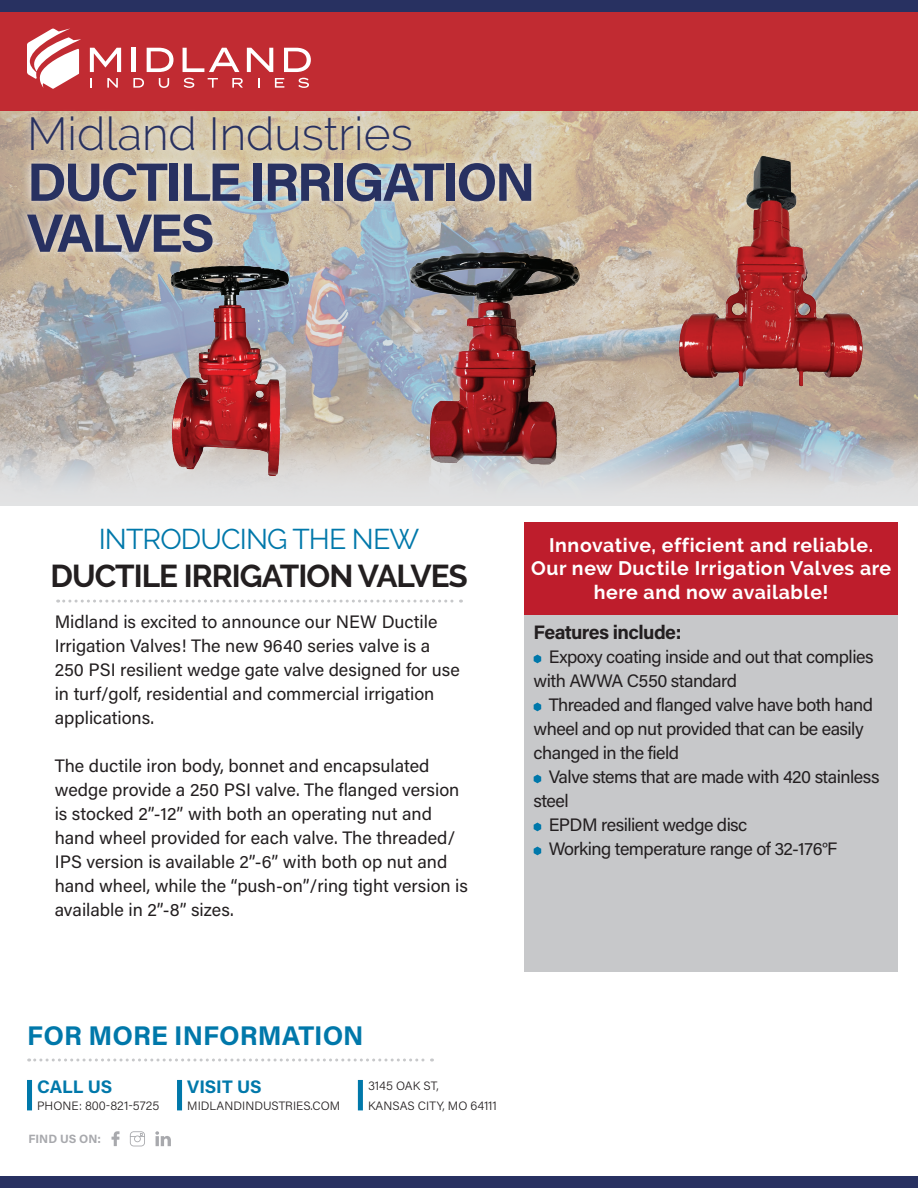
<style>
.page{position:relative;width:918px;height:1188px;background:#fff}
.page>*{position:absolute;margin:0;border:0;box-sizing:border-box;transform-origin:0 0}
.t1{font:700 54px/51px "Acumin Pro";letter-spacing:-.05em;color:#283161}
.t2{font:300 46.05px "Raleway";color:#283161}
.t3{font:700 31.5px "Raleway";letter-spacing:-.03em;color:#231f20}
.t4{font:28.5px "Raleway";letter-spacing:-.03em;color:#0078aa}
.t5{font:700 27px "Acumin Pro";color:#0078aa}
.t6{font:700 19.5px/23.4px "Raleway";letter-spacing:.03em;color:#fff;text-align:center}
.t7{font:700 19.5px "Acumin Pro";letter-spacing:-.03em;color:#231f20}
.t8{font:700 18.15px "Acumin Pro";letter-spacing:-.005em;color:#0078aa}
.t9{font:18px/24px "Acumin Pro";letter-spacing:-.005em;color:#231f20}
.t10{font:18px/24px "Acumin Pro";letter-spacing:-.03em;color:#231f20}
.t11{font:300 12.15px/19.5px "Acumin Pro";color:#231f20}
.t12{font:700 12px "Acumin Pro";color:#a8a9ad}
</style>
<div class="page">
<svg style="left:0;top:110px;width:918px;height:396px"></svg>
<div style="left:0;top:0;width:918px;height:110px;background:#c12b32"></div>
<div style="left:0;top:0;width:918px;height:12px;background:#283161"></div>
<div style="left:0;top:1176px;width:918px;height:12px;background:#283161"></div>
<svg style="left:90px;top:48px;width:31px;height:24px"></svg>
<hr style="left:132px;top:48px;width:4px;height:24px;background:#fff">
<svg style="left:147px;top:48px;width:27px;height:24px"></svg>
<svg style="left:183px;top:48px;width:56px;height:24px"></svg>
<svg style="left:247px;top:48px;width:26px;height:24px"></svg>
<svg style="left:284px;top:48px;width:27px;height:24px"></svg>
<svg style="left:90px;top:78px;width:2px;height:10px"></svg>
<svg style="left:107px;top:78px;width:11px;height:10px"></svg>
<svg style="left:133px;top:78px;width:11px;height:10px"></svg>
<svg style="left:159px;top:78px;width:10px;height:10px"></svg>
<svg style="left:184px;top:78px;width:10px;height:10px"></svg>
<svg style="left:208px;top:78px;width:10px;height:10px"></svg>
<svg style="left:232px;top:78px;width:11px;height:10px"></svg>
<svg style="left:275px;top:78px;width:9px;height:10px"></svg>
<svg style="left:298px;top:78px;width:11px;height:10px"></svg>
<svg style="left:27px;top:28px;width:54px;height:61px"></svg>
<div style="left:18px;top:107px;width:523px;height:155px;background:#fff;opacity:.75"></div>
<div style="left:524px;top:523px;width:374px;height:92px;background:#be1d2c"></div>
<svg style="left:58px;top:600px;width:403px;height:3px"></svg>
<div style="left:524px;top:615px;width:374px;height:356px;background:#c7c8ca"></div>
<svg style="left:534px;top:655px;width:7px;height:8px"></svg>
<svg style="left:534px;top:703px;width:7px;height:8px"></svg>
<svg style="left:534px;top:775px;width:7px;height:8px"></svg>
<svg style="left:534px;top:823px;width:7px;height:8px"></svg>
<svg style="left:534px;top:847px;width:7px;height:8px"></svg>
<svg style="left:112px;top:1131px;width:8px;height:15px"></svg>
<svg style="left:130px;top:1131px;width:15px;height:15px"></svg>
<svg style="left:155px;top:1131px;width:16px;height:15px"></svg>
<svg style="left:29px;top:1059px;width:404px;height:3px"></svg>
<div style="left:27px;top:1080px;width:5px;height:30px;background:#0078aa"></div>
<div style="left:177px;top:1080px;width:5px;height:30px;background:#0078aa"></div>
<div style="left:358px;top:1080px;width:5px;height:30px;background:#0078aa"></div>
<img style="left:671px;top:152px;width:201px;height:241px">
<img style="left:407px;top:247px;width:178px;height:227px">
<img style="left:154px;top:252px;width:147px;height:244px">
<h2 class="t2" style="left:27px;top:107px;width:387px">Midland Industries</h2>
<h1 class="t1" style="left:27px;top:154px;width:510px">DUCTILE IRRIGATION<br>VALVES</h1>
<h3 class="t4" style="left:99px;top:523px;width:322px">INTRODUCING THE NEW</h3>
<h3 class="t3" style="left:50px;top:558px;width:419px">DUCTILE IRRIGATION VALVES</h3>
<p class="t9" style="left:55px;top:609px;width:407px">Midland is excited to announce our NEW Ductile Irrigation Valves! The new 9640 series valve is a 250 PSI resilient wedge gate valve designed for use in turf/golf, residential and commercial irrigation applications.</p>
<p class="t9" style="left:55px;top:753px;width:415px">The ductile iron body, bonnet and encapsulated wedge provide a 250 PSI valve. The flanged version is stocked 2”-12” with both an operating nut and hand wheel provided for each valve. The threaded/ IPS version is available 2”-6” with both op nut and hand wheel, while the “push-on”/ring tight version is available in 2”-8” sizes.</p>
<p class="t6" style="left:531px;top:533px;width:362px">Innovative, efficient and reliable.<br>Our new Ductile Irrigation Valves are here and now available!</p>
<p class="t7" style="left:534px;top:619px;width:149px">Features include:</p>
<p class="t10" style="left:534px;top:644px;width:341px;text-indent:15px">Expoxy coating inside and out that complies with AWWA C550 standard</p>
<p class="t10" style="left:534px;top:692px;width:341px;text-indent:15px">Threaded and flanged valve have both hand wheel and op nut provided that can be easily changed in the field</p>
<p class="t10" style="left:549px;top:764px;width:332px">Valve stems that are made with 420 stainless</p>
<p class="t9" style="left:534px;top:788px;width:37px">steel</p>
<p class="t10" style="left:549px;top:812px;width:200px">EPDM resilient wedge disc</p>
<p class="t10" style="left:549px;top:836px;width:290px">Working temperature range of 32-176°F</p>
<h3 class="t5" style="left:27px;top:1017px;width:338px">FOR MORE INFORMATION</h3>
<p class="t8" style="left:37px;top:1074px;width:77px">CALL US</p>
<p class="t11" style="left:37px;top:1096px;width:124px">PHONE: 800-821-5725</p>
<p class="t12" style="left:28px;top:1131px;width:74px">FIND US ON:</p>
<p class="t8" style="left:187px;top:1074px;width:76px">VISIT US</p>
<p class="t11" style="left:187px;top:1096px;width:155px">MIDLANDINDUSTRIES.COM</p>
<p class="t11" style="left:368px;top:1076px;width:130px">3145 OAK ST,<br>KANSAS CITY, MO 64111</p>
</div>
